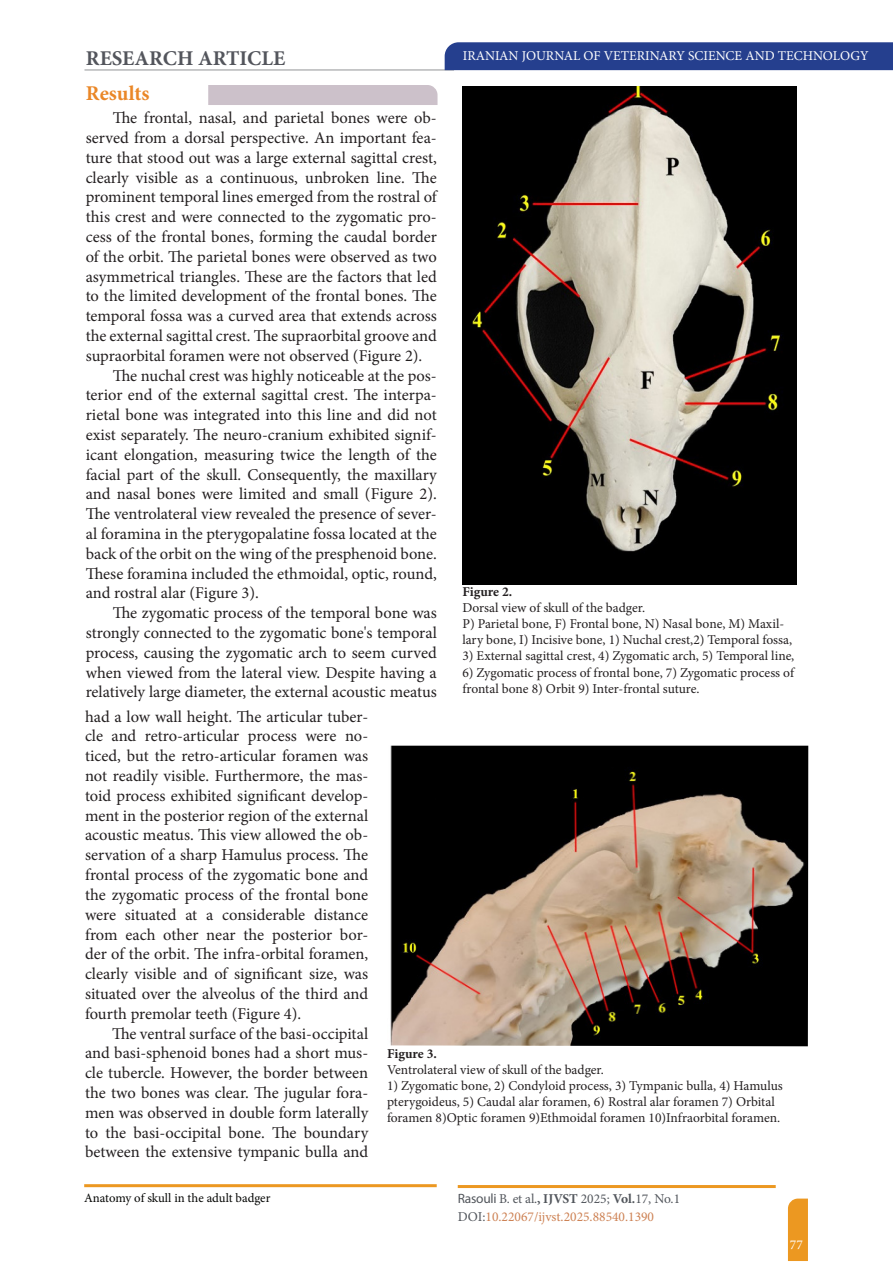
<style>
.page{position:relative;width:893px;height:1263px;background:#fff}
.page>*{position:absolute;margin:0;border:0;box-sizing:border-box;transform-origin:0 0}
.t1{font:700 21px "Minion Pro";color:#53555c}
.Text{font:700 21px "Minion Pro";color:#ea8727}
.Text-2{font:16.5px/19.8px "Minion Pro";color:#231f20;text-align:justify}
.t2{font:13.5px/16.2px "Minion Pro";letter-spacing:-.005em;color:#231f20}
.t3{font:13.5px/18px "Minion Pro";color:#cd8153}
.t4{font:13.5px "Minion Pro";color:#fff}
.t5{font:700 13.5px "Minion Pro";color:#231f20}
.t6{font:12.75px "Minion Pro";letter-spacing:-.005em;color:#040503}
.s1{font-family:"Myriad Pro";color:#52565c}
.s2{color:#52565c}
.s3{font-weight:700;color:#52565c}
</style>
<div class="page">
<svg style="left:788px;top:1198px;width:20px;height:63px"></svg>
<hr style="left:84px;top:69px;width:370px;height:2px;background:#b6b8b9">
<svg style="left:443px;top:42px;width:450px;height:29px;background:#2f4893"></svg>
<hr style="left:84px;top:1184px;width:353px;height:3px;background:#ec9821">
<hr style="left:458px;top:1185px;width:318px;height:3px;background:#ec9821">
<div style="left:208px;top:85px;width:229px;height:20px;background:#ccc1ca"></div>
<img style="left:462px;top:86px;width:335px;height:498px">
<img style="left:390px;top:746px;width:418px;height:300px">
<p class="t1" style="left:86px;top:43px;width:201px">RESEARCH ARTICLE</p>
<p class="t4" style="left:463px;top:47px;width:407px">IRANIAN JOURNAL OF VETERINARY SCIENCE AND TECHNOLOGY</p>
<p class="Text" style="left:86px;top:79px;width:65px">Results</p>
<p class="Text-2" style="left:86px;top:108px;width:353px;text-indent:27px">The frontal, nasal, and parietal bones were ob&shy;served from a dorsal perspective. An important fea&shy;ture that stood out was a large external sagittal crest, clearly visible as a continuous, unbroken line. The prominent temporal lines emerged from the rostral of this crest and were connected to the zygomatic pro&shy;cess of the frontal bones, forming the caudal border of the orbit. The parietal bones were observed as two asymmetrical triangles. These are the factors that led to the limited development of the frontal bones. The temporal fossa was a curved area that extends across the external sagittal crest. The supraorbital groove and supraorbital foramen were not observed (Figure 2).</p>
<p class="Text-2" style="left:86px;top:365px;width:353px;text-indent:27px">The nuchal crest was highly noticeable at the pos&shy;terior end of the external sagittal crest. The interpa&shy;rietal bone was integrated into this line and did not exist separately. The neuro-cranium exhibited signif&shy;icant elongation, measuring twice the length of the facial part of the skull. Consequently, the maxillary and nasal bones were limited and small (Figure 2).<br>The ventrolateral view revealed the presence of sever&shy;al foramina in the pterygopalatine fossa located at the back of the orbit on the wing of the presphenoid bone.<br>These foramina included the ethmoidal, optic, round, and rostral alar (Figure 3).</p>
<p class="Text-2" style="left:86px;top:603px;width:353px;text-indent:27px">The zygomatic process of the temporal bone was strongly connected to the zygomatic bone's temporal process, causing the zygomatic arch to seem curved when viewed from the lateral view. Despite having a relatively large diameter, the external acoustic meatus</p>
<p class="t5" style="left:462px;top:582px;width:51px">Figure 2.</p>
<p class="t2" style="left:462px;top:599px;width:184px">Dorsal view of skull of the badger.</p>
<p class="t2" style="left:462px;top:616px;width:331px">P) Parietal bone, F) Frontal bone, N) Nasal bone, M) Maxil&shy;lary bone, I) Incisive bone, 1) Nuchal crest,2) Temporal fossa,</p>
<p class="t2" style="left:462px;top:648px;width:333px">3) External sagittal crest, 4) Zygomatic arch, 5) Temporal line,</p>
<p class="t2" style="left:462px;top:664px;width:333px">6) Zygomatic process of frontal bone, 7) Zygomatic process of frontal bone 8) Orbit 9) Inter-frontal suture.</p>
<p class="Text-2" style="left:85px;top:706px;width:285px">had a low wall height. The articular tuber&shy;cle and retro-articular process were no&shy;ticed, but the retro-articular foramen was not readily visible. Furthermore, the mas&shy;toid process exhibited significant develop&shy;ment in the posterior region of the external acoustic meatus. This view allowed the ob&shy;servation of a sharp Hamulus process. The frontal process of the zygomatic bone and the zygomatic process of the frontal bone were situated at a considerable distance from each other near the posterior bor&shy;der of the orbit. The infra-orbital foramen, clearly visible and of significant size, was situated over the alveolus of the third and fourth premolar teeth (Figure 4).</p>
<p class="Text-2" style="left:85px;top:1023px;width:285px;text-indent:27px">The ventral surface of the basi-occipital and basi-sphenoid bones had a short mus&shy;cle tubercle. However, the border between the two bones was clear. The jugular fora&shy;men was observed in double form laterally to the basi-occipital bone. The boundary between the extensive tympanic bulla and</p>
<p class="t5" style="left:387px;top:1044px;width:51px">Figure 3.</p>
<p class="t2" style="left:387px;top:1061px;width:218px">Ventrolateral view of skull of the badger.</p>
<p class="t2" style="left:387px;top:1078px;width:397px">1) Zygomatic bone, 2) Condyloid process, 3) Tympanic bulla, 4) Hamulus pterygoideus, 5) Caudal alar foramen, 6) Rostral alar foramen 7) Orbital foramen 8)Optic foramen 9)Ethmoidal foramen 10)Infraorbital foramen.</p>
<p class="t6" style="left:84px;top:1189px;width:188px">Anatomy of skull in the adult badger</p>
<p class="t3" style="left:458px;top:1190px;width:224px"><span class="s1">Rasouli</span> <span class="s2">B. et al.</span><span class="s3">, IJVST</span> <span class="s2">2025;</span> <span class="s3">Vol.</span><span class="s2">17, No.1<br>DOI:</span>10.22067/ijvst.2025.88540.1390</p>
<p class="t4" style="left:790px;top:1235px;width:14px">77</p>
</div>
